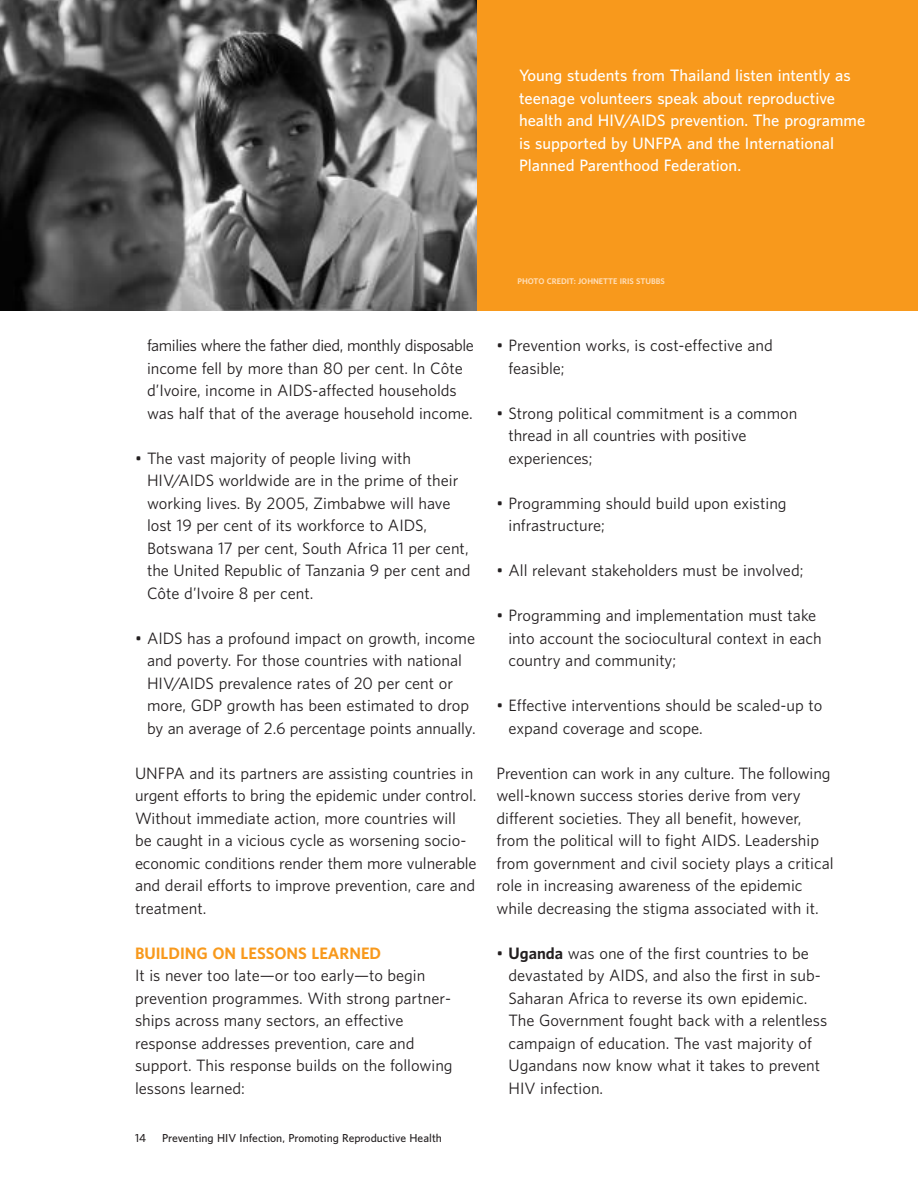
<style>
.page{position:relative;width:918px;height:1188px;background:#fff}
.page>*{position:absolute;margin:0;border:0;box-sizing:border-box;transform-origin:0 0}
.t1{font:15px/22.5px "UNFPA Text";color:#231f20}
.t2{font:600 15px/22.5px "UNFPA";color:#fff}
.t3{font:700 15px "UNFPA";color:#f8991c}
.t4{font:600 10.5px "UNFPA";color:#231f20}
.t5{font:700 7.5px "UNFPA";color:#ffddb5}
.s1{font-family:"UNFPA";font-weight:700}
</style>
<div class="page">
<div style="left:0;top:0;width:918px;height:310px;background:#f8991c"></div>
<img style="left:0;top:0;width:477px;height:310px">
<p class="t2" style="left:519px;top:65px;width:348px">Young students from Thailand listen intently as teenage volunteers speak about reproductive health and HIV/AIDS prevention. The programme is supported by UNFPA and the International Planned Parenthood Federation.</p>
<p class="t5" style="left:518px;top:278px;width:149px">PHOTO CREDIT: JOHNETTE IRIS STUBBS</p>
<p class="t1" style="left:147px;top:335px;width:328px">families where the father died, monthly disposable income fell by more than 80 per cent. In Côte d’Ivoire, income in AIDS-affected households was half that of the average household income.</p>
<p class="t1" style="left:147px;top:448px;width:325px;text-indent:-12px">• The vast majority of people living with HIV/AIDS worldwide are in the prime of their working lives. By 2005, Zimbabwe will have lost 19 per cent of its workforce to AIDS, Botswana 17 per cent, South Africa 11 per cent, the United Republic of Tanzania 9 per cent and Côte d’Ivoire 8 per cent.</p>
<p class="t1" style="left:147px;top:628px;width:330px;text-indent:-12px">• AIDS has a profound impact on growth, income and poverty. For those countries with national HIV/AIDS prevalence rates of 20 per cent or more, GDP growth has been estimated to drop by an average of 2.6 percentage points annually.</p>
<p class="t1" style="left:135px;top:763px;width:343px">UNFPA and its partners are assisting countries in urgent efforts to bring the epidemic under control.<br>Without immediate action, more countries will<br>be caught in a vicious cycle as worsening socio&shy;economic conditions render them more vulnerable and derail efforts to improve prevention, care and treatment.</p>
<p class="t3" style="left:135px;top:947px;width:248px">BUILDING ON LESSONS LEARNED</p>
<p class="t1" style="left:135px;top:965px;width:319px">It is never too late—or too early—to begin prevention programmes. With strong partner&shy;ships across many sectors, an effective response addresses prevention, care and support. This response builds on the following lessons learned:</p>
<p class="t4" style="left:135px;top:1134px;width:12px">14</p>
<p class="t4" style="left:162px;top:1134px;width:281px">Preventing HIV Infection, Promoting Reproductive Health</p>
<p class="t1" style="left:508px;top:335px;width:266px;text-indent:-12px">• Prevention works, is cost-effective and feasible;</p>
<p class="t1" style="left:508px;top:403px;width:290px;text-indent:-12px">• Strong political commitment is a common thread in all countries with positive experiences;</p>
<p class="t1" style="left:508px;top:493px;width:280px;text-indent:-12px">• Programming should build upon existing infrastructure;</p>
<p class="t1" style="left:496px;top:560px;width:308px">• All relevant stakeholders must be involved;</p>
<p class="t1" style="left:508px;top:605px;width:315px;text-indent:-12px">• Programming and implementation must take into account the sociocultural context in each country and community;</p>
<p class="t1" style="left:508px;top:695px;width:315px;text-indent:-12px">• Effective interventions should be scaled-up to expand coverage and scope.</p>
<p class="t1" style="left:496px;top:763px;width:339px">Prevention can work in any culture. The following well-known success stories derive from very different societies. They all benefit, however, from the political will to fight AIDS. Leadership from government and civil society plays a critical role in increasing awareness of the epidemic while decreasing the stigma associated with it.</p>
<p class="t1" style="left:508px;top:943px;width:320px;text-indent:-12px">• <span class="s1">Uganda</span> was one of the first countries to be devastated by AIDS, and also the first in sub-Saharan Africa to reverse its own epidemic.<br>The Government fought back with a relentless campaign of education. The vast majority of Ugandans now know what it takes to prevent HIV infection.</p>
</div>
